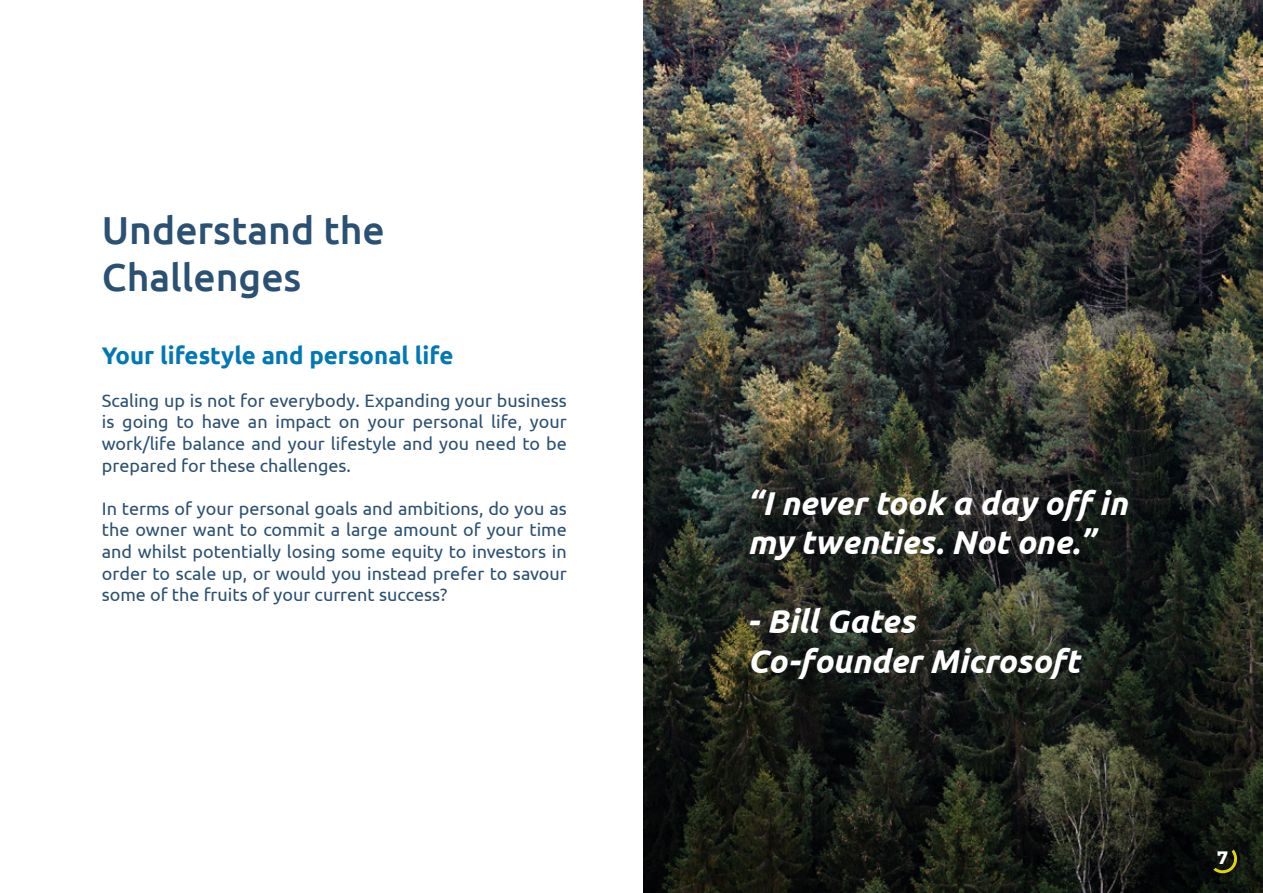
<style>
.page{position:relative;width:1263px;height:893px;background:#fff}
.page>*{position:absolute;margin:0;border:0;box-sizing:border-box;transform-origin:0 0}
.t1{font:500 39px/46.8px "Ubuntu";color:#2a5073}
.t2{font:italic 700 33px/39.6px "Ubuntu";color:#fff}
.t3{font:700 24px "Ubuntu";color:#0078b5}
.t4{font:18px/21.6px "Ubuntu";color:#2a5073;text-align:justify}
.t5{font:700 18px "Montserrat";color:#fff}
</style>
<div class="page">
<img style="left:643px;top:0;width:620px;height:893px">
<svg style="left:1213px;top:850px;width:25px;height:25px"></svg>
<h1 class="t1" style="left:102px;top:206px;width:284px">Understand the<br>Challenges</h1>
<h3 class="t3" style="left:102px;top:340px;width:353px">Your lifestyle and personal life</h3>
<p class="t4" style="left:102px;top:389px;width:466px">Scaling up is not for everybody. Expanding your business is going to have an impact on your personal life, your work/life balance and your lifestyle and you need to be prepared for these challenges.</p>
<p class="t4" style="left:102px;top:497px;width:466px">In terms of your personal goals and ambitions, do you as the owner want to commit a large amount of your time and whilst potentially losing some equity to investors in order to scale up, or would you instead prefer to savour some of the fruits of your current success?</p>
<h2 class="t2" style="left:747px;top:483px;width:381px">“I never took a day off in my twenties. Not one.”</h2>
<h2 class="t2" style="left:747px;top:601px;width:333px">- Bill Gates<br>Co-founder Microsoft</h2>
<p class="t5" style="left:1217px;top:846px;width:12px">7</p>
</div>
